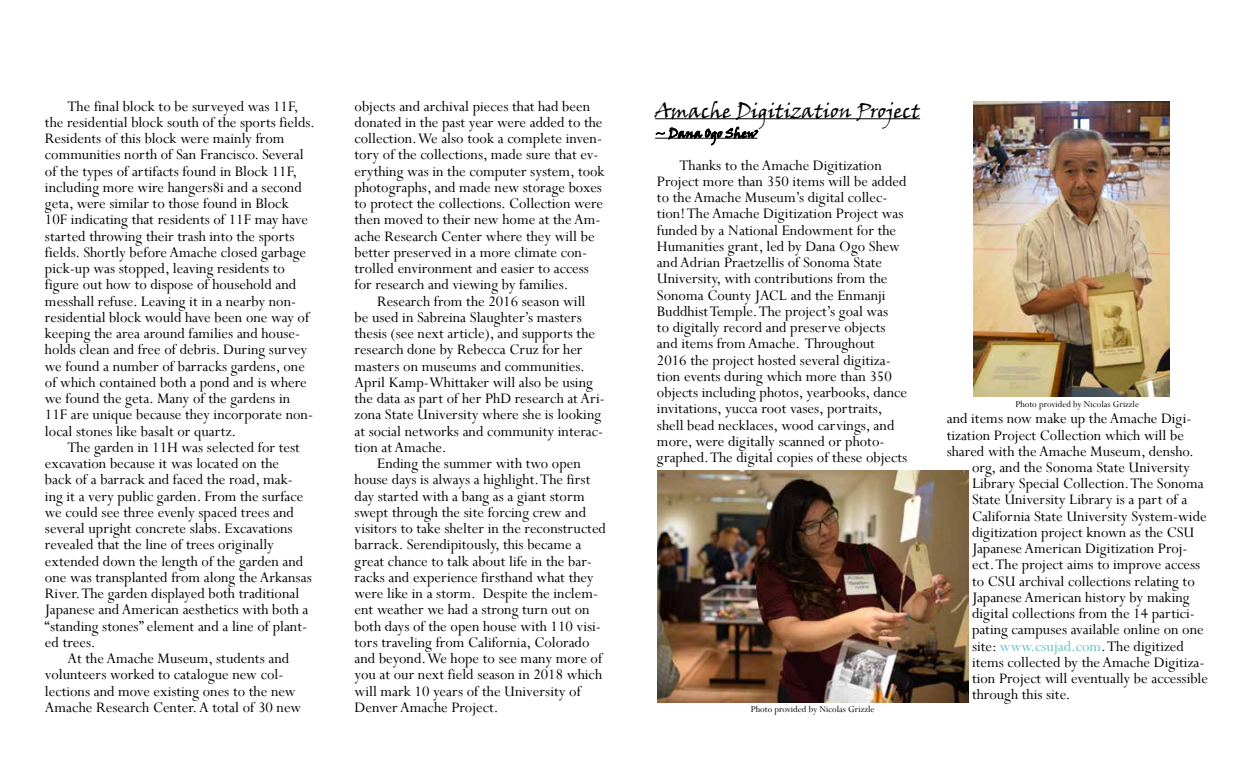
<style>
.page{position:relative;width:1260px;height:765px;background:#fff}
.page>*{position:absolute;margin:0;border:0;box-sizing:border-box;transform-origin:0 0}
.t1{font:20px "Viner Hand ITC";letter-spacing:-.015em;color:#000}
.t2{font:16.25px/16.2px "Perpetua";color:#000}
.t3{font:12.5px "Viner Hand ITC";color:#000}
.t4{font:10px "Perpetua";color:#000}
.s1{color:#60c5ba}
</style>
<div class="page">
<hr style="left:655px;top:118px;width:265px;height:1px;background:#000">
<hr style="left:655px;top:138px;width:102px;height:1px;background:#000">
<svg style="left:656px;top:127px;width:102px;height:19px"></svg>
<img style="left:657px;top:471px;width:311px;height:232px">
<img style="left:973px;top:102px;width:197px;height:295px">
<p class="t2" style="left:45px;top:97px;width:272px;text-indent:23px">The final block to be surveyed was 11F, the residential block south of the sports fields.<br>Residents of this block were mainly from communities north of San Francisco. Several of the types of artifacts found in Block 11F, including more wire hangers8i and a second geta, were similar to those found in Block 10F indicating that residents of 11F may have started throwing their trash into the sports fields. Shortly before Amache closed garbage pick-up was stopped, leaving residents to figure out how to dispose of household and messhall refuse. Leaving it in a nearby non&shy;residential block would have been one way of keeping the area around families and house&shy;holds clean and free of debris. During survey we found a number of barracks gardens, one of which contained both a pond and is where we found the geta. Many of the gardens in 11F are unique because they incorporate non&shy;local stones like basalt or quartz.</p>
<p class="t2" style="left:45px;top:439px;width:268px;text-indent:23px">The garden in 11H was selected for test excavation because it was located on the<br>back of a barrack and faced the road, mak&shy;ing it a very public garden. From the surface we could see three evenly spaced trees and several upright concrete slabs. Excavations revealed that the line of trees originally extended down the length of the garden and one was transplanted from along the Arkansas River. The garden displayed both traditional Japanese and American aesthetics with both a “standing stones” element and a line of plant&shy;ed trees.</p>
<p class="t2" style="left:45px;top:650px;width:258px;text-indent:23px">At the Amache Museum, students and volunteers worked to catalogue new col&shy;lections and move existing ones to the new Amache Research Center. A total of 30 new</p>
<p class="t2" style="left:355px;top:97px;width:252px">objects and archival pieces that had been donated in the past year were added to the collection. We also took a complete inven&shy;tory of the collections, made sure that ev&shy;erything was in the computer system, took photographs, and made new storage boxes to protect the collections. Collection were then moved to their new home at the Am&shy;ache Research Center where they will be better preserved in a more climate con&shy;trolled environment and easier to access for research and viewing by families.</p>
<p class="t2" style="left:355px;top:292px;width:252px;text-indent:23px">Research from the 2016 season will<br>be used in Sabreina Slaughter’s masters thesis (see next article), and supports the research done by Rebecca Cruz for her masters on museums and communities.<br>April Kamp-Whittaker will also be using the data as part of her PhD research at Ari&shy;zona State University where she is looking at social networks and community interac&shy;tion at Amache.</p>
<p class="t2" style="left:355px;top:455px;width:253px;text-indent:23px">Ending the summer with two open house days is always a highlight. The first day started with a bang as a giant storm swept through the site forcing crew and visitors to take shelter in the reconstructed barrack. Serendipitously, this became a great chance to talk about life in the bar&shy;racks and experience firsthand what they were like in a storm. Despite the inclem&shy;ent weather we had a strong turn out on both days of the open house with 110 visi&shy;tors traveling from California, Colorado and beyond. We hope to see many more of you at our next field season in 2018 which will mark 10 years of the University of Denver Amache Project.</p>
<p class="t1" style="left:655px;top:99px;width:267px">Amache Digitization Project</p>
<p class="t3" style="left:655px;top:126px;width:104px">~ Dana Ogo Shew</p>
<p class="t2" style="left:657px;top:156px;width:252px;text-indent:23px">Thanks to the Amache Digitization Project more than 350 items will be added to the Amache Museum’s digital collec&shy;tion! The Amache Digitization Project was funded by a National Endowment for the Humanities grant, led by Dana Ogo Shew and Adrian Praetzellis of Sonoma State University, with contributions from the Sonoma County JACL and the Enmanji Buddhist Temple. The project’s goal was<br>to digitally record and preserve objects and items from Amache. Throughout 2016 the project hosted several digitiza&shy;tion events during which more than 350 objects including photos, yearbooks, dance invitations, yucca root vases, portraits, shell bead necklaces, wood carvings, and more, were digitally scanned or photo&shy;graphed. The digital copies of these objects</p>
<p class="t4" style="left:751px;top:703px;width:125px">Photo provided by Nicolas Grizzle</p>
<p class="t4" style="left:1015px;top:398px;width:125px">Photo provided by Nicolas Grizzle</p>
<p class="t2" style="left:947px;top:410px;width:249px">and items now make up the Amache Digi&shy;tization Project Collection which will be shared with the Amache Museum, densho.</p>
<p class="t2" style="left:972px;top:459px;width:237px">org, and the Sonoma State University Library Special Collection. The Sonoma State University Library is a part of a California State University System-wide digitization project known as the CSU Japanese American Digitization Proj&shy;ect. The project aims to improve access to CSU archival collections relating to Japanese American history by making digital collections from the 14 partici&shy;pating campuses available online on one site: <span class="s1">www.csujad.com</span>. The digitized items collected by the Amache Digitiza&shy;tion Project will eventually be accessible through this site.</p>
</div>
